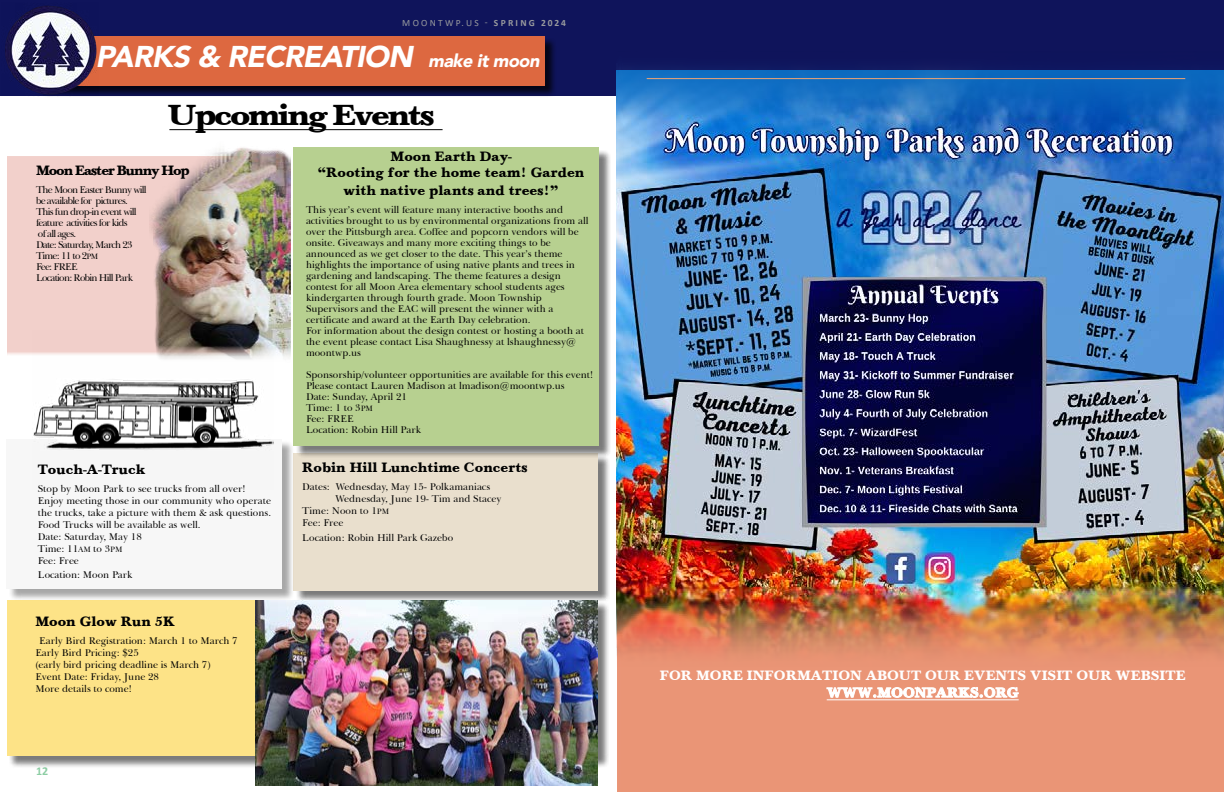
<style>
.page{position:relative;width:1224px;height:792px;background:#fff}
.page>*{position:absolute;margin:0;border:0;box-sizing:border-box;transform-origin:0 0}
.t1{font:italic 900 30px "Avenir";color:#fff}
.t2{font:30px "Baskerville";letter-spacing:-.075em;color:#000;scale:1.12 1}
.t3{font:14px/16px "Baskerville";color:#000;text-align:center}
.t4{font:14px/16.8px "Baskerville";color:#fff;text-align:center}
.t5{font:14px "Baskerville";letter-spacing:-.075em;color:#000}
.t6{font:700 12px "Calibri";color:#8ccda3}
.t7{font:10px/11px "Baskerville BT";color:#000}
.t8{font:10px/11px "Baskerville BT";letter-spacing:-.075em;color:#000}
.t9{font:9.5px "Calibri";letter-spacing:.24em;color:#999b9e}
.s1{font-weight:700}
.s2{font-size:18px}
.s3{font-size:8px}
</style>
<div class="page">
<div style="left:295px;top:455px;width:315px;height:148px;background:#000;opacity:.75"></div>
<div style="left:294px;top:453px;width:304px;height:138px;background:#e9dfcd"></div>
<div style="left:9px;top:440px;width:286px;height:161px;background:#000;opacity:.5"></div>
<div style="left:7px;top:439px;width:275px;height:150px;background:#f4f4f4"></div>
<div style="left:0;top:0;width:1224px;height:95px;background:#0f145b"></div>
<div style="left:618px;top:576px;width:606px;height:216px;background:#ea9576"></div>
<hr style="left:169px;top:129px;width:274px;height:1px;background:#000">
<div style="left:38px;top:38px;width:519px;height:60px;background:#000;opacity:.75"></div>
<div style="left:36px;top:36px;width:508px;height:49px;background:#dd6840"></div>
<img style="left:617px;top:69px;width:607px;height:602px">
<div style="left:7px;top:156px;width:243px;height:200px;background:#f2d0cb"></div>
<img style="left:150px;top:130px;width:140px;height:228px">
<div style="left:295px;top:150px;width:316px;height:309px;background:#000;opacity:.75"></div>
<div style="left:294px;top:148px;width:305px;height:298px;background:#b7d090"></div>
<img style="left:32px;top:331px;width:241px;height:119px">
<div style="left:9px;top:602px;width:601px;height:167px;background:#000;opacity:.75"></div>
<div style="left:7px;top:600px;width:591px;height:156px;background:#fde387"></div>
<img style="left:256px;top:600px;width:342px;height:186px">
<img style="left:1px;top:5px;width:98px;height:91px">
<hr style="left:647px;top:78px;width:538px;height:1px;background:#f3a573">
<hr style="left:827px;top:699px;width:192px;height:1px;background:#fff">
<p class="t9" style="left:402px;top:16px;width:165px">MOONTWP.US - <span class="s1">SPRING 2024</span></p>
<h1 class="t1" style="left:95px;top:31px;width:451px">PARKS&amp; RECREATION <span class="s2">makeitmoon</span></h1>
<h1 class="t2" style="left:168px;top:98px;width:240px">Upcoming Events</h1>
<h2 class="t5" style="left:36px;top:162px;width:155px">Moon Easter Bunny Hop</h2>
<p class="t8" style="left:36px;top:184px;width:112px">The Moon Easter Bunny will be available for pictures.<br>This fun drop-in event will feature activities for kids<br>of all ages.<br>Date: Saturday, March 23<br>Time: 11 to 2<span class="s3">PM<br></span>Fee: FREE<br>Location: Robin Hill Park</p>
<h2 class="t3" style="left:38px;top:462px;width:109px">Touch-A-Truck</h2>
<p class="t7" style="left:38px;top:483px;width:235px;line-height:12px">Stop by Moon Park to see trucks from all over!<br>Enjoy meeting those in our community who operate the trucks, take a picture with them &amp; ask questions.<br>Food Trucks will be available as well.<br>Date: Saturday, May 18<br>Time: 11<span class="s3">AM</span> to 3<span class="s3">PM<br></span>Fee: Free</p>
<p class="t7" style="left:38px;top:570px;width:96px">Location: Moon Park</p>
<h2 class="t3" style="left:35px;top:613px;width:141px">Moon Glow Run 5K</h2>
<p class="t7" style="left:35px;top:634px;width:204px;line-height:12px;text-indent:4px">Early Bird Registration: March 1 to March 7<br>Early Bird Pricing: $25<br>(early bird pricing deadline is March 7)<br>Event Date: Friday, June 28<br>More details to come!</p>
<p class="t6" style="left:36px;top:763px;width:14px">12</p>
<h2 class="t3" style="left:318px;top:148px;width:268px">Moon Earth Day-<br>“Rooting for the home team! Garden</h2>
<h2 class="t3" style="left:344px;top:182px;width:217px">with native plants and trees!”</h2>
<p class="t7" style="left:306px;top:204px;width:284px">This year’s event will feature many interactive booths and activities brought to us by environmental organizations from all over the Pittsburgh area. Coffee and popcorn vendors will be onsite. Giveaways and many more exciting things to be announced as we get closer to the date. This year’s theme highlights the importance of using native plants and trees in gardening and landscaping. The theme features a design contest for all Moon Area elementary school students ages kindergarten through fourth grade. Moon Township Supervisors and the EAC will present the winner with a certificate and award at the Earth Day celebration.<br>For information about the design contest or hosting a booth at the event please contact Lisa Shaughnessy at lshaughnessy@ moontwp.us</p>
<p class="t7" style="left:306px;top:369px;width:289px">Sponsorship/volunteer opportunities are available for this event!<br>Please contact Lauren Madison at lmadison@moontwp.us<br>Date: Sunday, April 21<br>Time: 1 to 3<span class="s3">PM<br></span>Fee: FREE<br>Location: Robin Hill Park</p>
<h2 class="t3" style="left:302px;top:460px;width:227px">Robin Hill Lunchtime Concerts</h2>
<p class="t7" style="left:302px;top:481px;width:189px">Dates: Wednesday, May 15- Polkamaniacs</p>
<p class="t7" style="left:335px;top:493px;width:168px">Wednesday, June 19- Tim and Stacey</p>
<p class="t7" style="left:302px;top:505px;width:88px">Time: Noon to 1<span class="s3">PM</span></p>
<p class="t7" style="left:302px;top:517px;width:43px">Fee: Free</p>
<p class="t7" style="left:302px;top:532px;width:152px">Location: Robin Hill Park Gazebo</p>
<h2 class="t4" style="left:660px;top:668px;width:527px">FOR MORE INFORMATION ABOUT OUR EVENTS VISIT OUR WEBSITE<br>WWW.MOONPARKS.ORG</h2>
</div>
